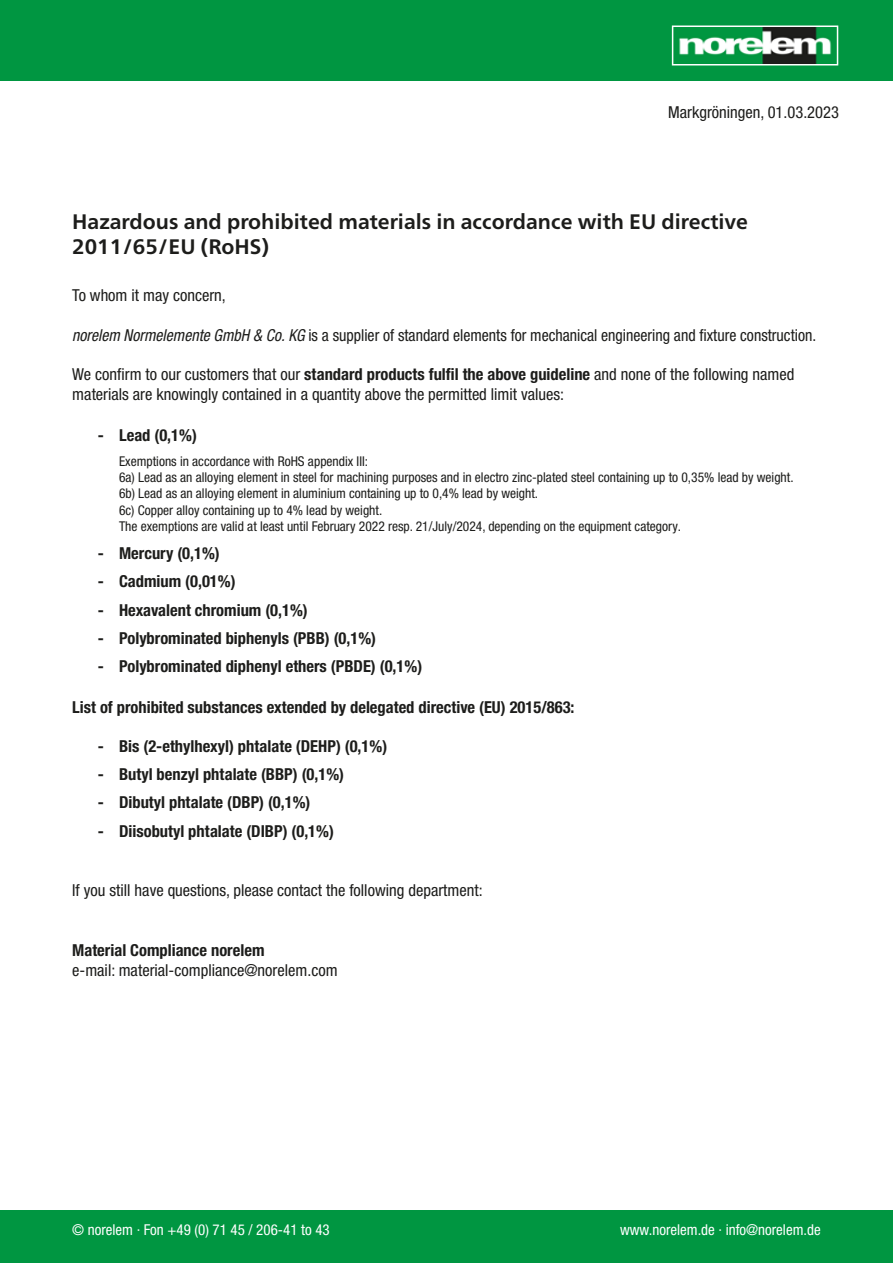
<style>
.page{position:relative;width:893px;height:1263px;background:#fff}
.page>*{position:absolute;margin:0;border:0;box-sizing:border-box;transform-origin:0 0}
.t1{font:700 21px/25.2px "Frutiger Neue LTW1 G";color:#1d1d1b}
.t2{font:700 condensed 16.5px "Helvetica Neue LTW1 G";color:#1d1d1b}
.t3{font:condensed 16.5px/19.8px "Helvetica Neue LTW1 G";color:#1d1d1b}
.t4{font:condensed 16.5px "Helvetica Neue LTW1 G";color:#1d1d1b;scale:.96 1}
.t5{font:condensed 15px "Helvetica Neue LTW1 G";color:#fff}
.t6{font:condensed 13.5px/16.2px "Helvetica Neue LTW1 G";color:#1d1d1b}
.s1{font-style:italic}
.s2{font-weight:700}
</style>
<div class="page">
<div style="left:0;top:0;width:893px;height:80px;background:#009641"></div>
<div style="left:0;top:1210px;width:893px;height:53px;background:#009641"></div>
<img style="left:679px;top:29px;width:153px;height:33px">
<div style="left:672px;top:26px;width:166px;height:39px;border:2px solid #fff"></div>
<p class="t3" style="left:668px;top:102px;width:172px">Markgröningen, 01.03.2023</p>
<h1 class="t1" style="left:72px;top:209px;width:677px">Hazardous and prohibited materials in accordance with EU directive<br>2011/65/EU (RoHS)</h1>
<p class="t3" style="left:72px;top:285px;width:155px">To whom it may concern,</p>
<p class="t4" style="left:72px;top:325px;width:776px"><span class="s1">norelem Normelemente GmbH &amp; Co. KG</span> is a supplier of standard elements for mechanical engineering and fixture construction.</p>
<p class="t3" style="left:72px;top:364px;width:724px">We confirm to our customers that our <span class="s2">standard products fulfil the above guideline</span> and none of the following named materials are knowingly contained in a quantity above the permitted limit values:</p>
<p class="t2" style="left:98px;top:425px;width:101px">- Lead (0,1%)</p>
<p class="t6" style="left:119px;top:453px;width:676px">Exemptions in accordance with RoHS appendix III:<br>6a) Lead as an alloying element in steel for machining purposes and in electro zinc-plated steel containing up to 0,35% lead by weight.<br>6b) Lead as an alloying element in aluminium containing up to 0,4% lead by weight.<br>6c) Copper alloy containing up to 4% lead by weight.<br>The exemptions are valid at least until February 2022 resp. 21/July/2024, depending on the equipment category.</p>
<p class="t2" style="left:98px;top:543px;width:123px">- Mercury (0,1%)</p>
<p class="t2" style="left:98px;top:572px;width:139px">- Cadmium (0,01%)</p>
<p class="t2" style="left:98px;top:600px;width:211px">- Hexavalent chromium (0,1%)</p>
<p class="t2" style="left:98px;top:628px;width:280px">- Polybrominated biphenyls (PBB) (0,1%)</p>
<p class="t2" style="left:98px;top:656px;width:326px">- Polybrominated diphenyl ethers (PBDE) (0,1%)</p>
<p class="t2" style="left:72px;top:698px;width:504px">List of prohibited substances extended by delegated directive (EU) 2015/863:</p>
<p class="t2" style="left:98px;top:736px;width:291px">- Bis (2-ethylhexyl) phtalate (DEHP) (0,1%)</p>
<p class="t2" style="left:98px;top:764px;width:248px">- Butyl benzyl phtalate (BBP) (0,1%)</p>
<p class="t2" style="left:98px;top:792px;width:214px">- Dibutyl phtalate (DBP) (0,1%)</p>
<p class="t2" style="left:98px;top:821px;width:238px">- Diisobutyl phtalate (DIBP) (0,1%)</p>
<p class="t3" style="left:72px;top:881px;width:412px">If you still have questions, please contact the following department:</p>
<p class="t2" style="left:72px;top:940px;width:194px">Material Compliance norelem</p>
<p class="t3" style="left:72px;top:960px;width:267px">e-mail: material-compliance@norelem.com</p>
<p class="t5" style="left:72px;top:1221px;width:259px">© norelem · Fon +49 (0) 71 45 / 206-41 to 43</p>
<p class="t5" style="left:620px;top:1221px;width:202px">www.norelem.de · info@norelem.de</p>
</div>
